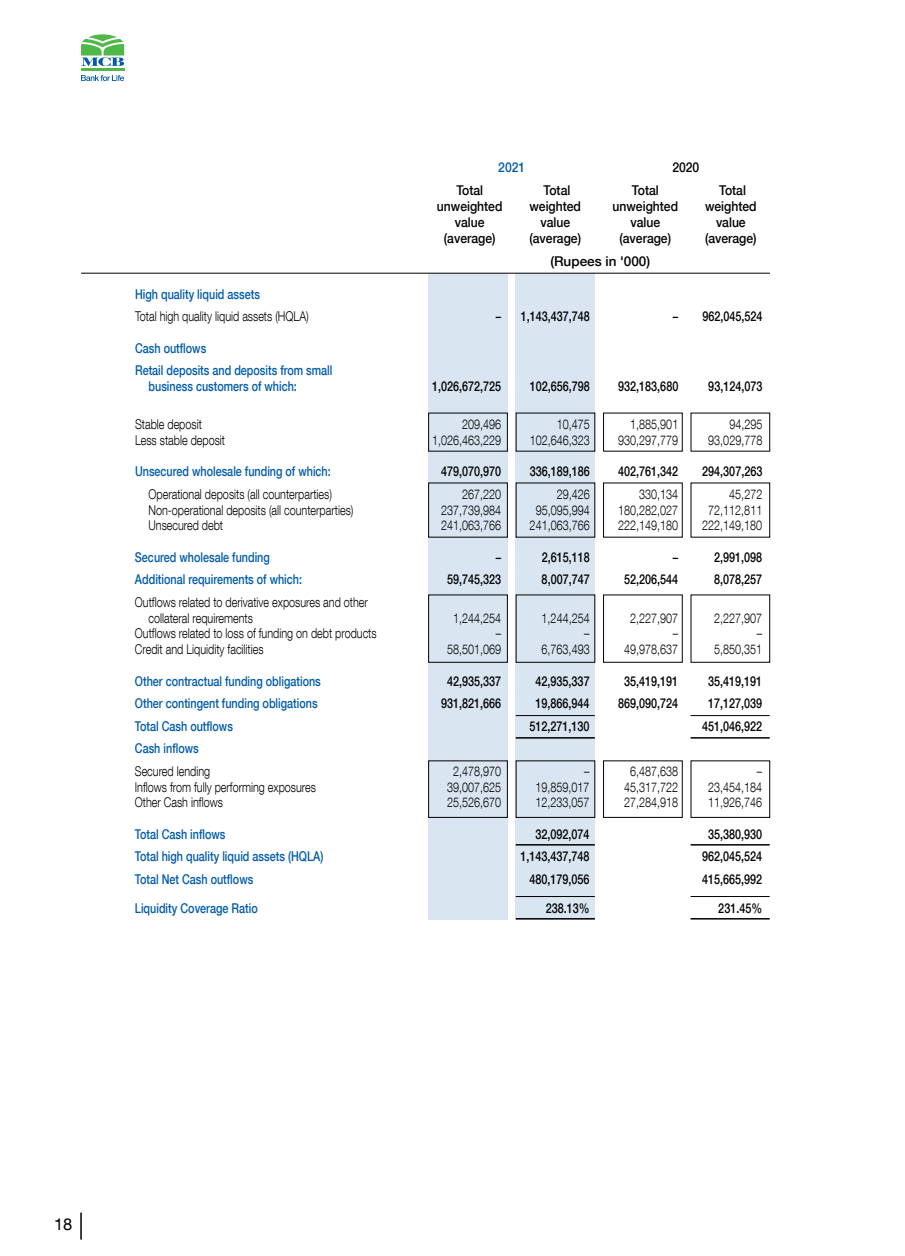
<style>
.page{position:relative;width:905px;height:1256px;background:#fff}
.page>*{position:absolute;margin:0;border:0;box-sizing:border-box;transform-origin:0 0}
.t1{font:16.5px "Helvetica Neue LT Com";color:#000}
.t2{font:300 13.5px/15.8px "Helvetica Neue LT Com";color:#000;scale:.8 1}
.t3{font:500 13.5px/22.5px "Helvetica Neue LT Com";color:#005baa;scale:.8 1}
.t4{font:500 13.5px "Helvetica Neue LT Com";color:#000;scale:.8 1}
.t5{font:500 13.5px "Helvetica Neue LT Com";color:#000;scale:.9 1}
.t6{font:500 13.5px "Helvetica Neue LT Com";color:#000}
.t7{font:500 13.5px "Helvetica Neue LT Com";color:#005baa;scale:.9 1}
</style>
<div class="page">
<hr style="left:81px;top:68px;width:43px;height:2px;background:#50b848">
<svg style="left:81px;top:34px;width:43px;height:32px"></svg>
<svg style="left:81px;top:75px;width:43px;height:6px"></svg>
<hr style="left:80px;top:1212px;width:2px;height:27px;background:#000">
<div style="left:428px;top:273px;width:79px;height:646px;background:#d9e6f2"></div>
<div style="left:516px;top:273px;width:79px;height:646px;background:#d9e6f2"></div>
<hr style="left:690px;top:896px;width:79px;height:1px;background:#000">
<hr style="left:515px;top:896px;width:80px;height:1px;background:#000">
<hr style="left:690px;top:918px;width:79px;height:1px;background:#000">
<hr style="left:515px;top:918px;width:80px;height:1px;background:#000">
<hr style="left:690px;top:715px;width:79px;height:1px;background:#000">
<hr style="left:515px;top:715px;width:80px;height:1px;background:#000">
<hr style="left:690px;top:737px;width:79px;height:1px;background:#000">
<hr style="left:515px;top:737px;width:80px;height:1px;background:#000">
<hr style="left:690px;top:844px;width:79px;height:1px;background:#000">
<hr style="left:515px;top:844px;width:80px;height:1px;background:#000">
<hr style="left:81px;top:273px;width:689px;height:1px;background:#000">
<p class="t7" style="left:498px;top:159px;width:32px">2021</p>
<p class="t5" style="left:672px;top:159px;width:32px">2020</p>
<p class="t5" style="left:456px;top:182px;width:31px">Total</p>
<p class="t5" style="left:543px;top:182px;width:31px">Total</p>
<p class="t5" style="left:632px;top:182px;width:31px">Total</p>
<p class="t5" style="left:719px;top:182px;width:31px">Total</p>
<p class="t5" style="left:437px;top:198px;width:74px">unweighted</p>
<p class="t5" style="left:529px;top:198px;width:59px">weighted</p>
<p class="t5" style="left:612px;top:198px;width:74px">unweighted</p>
<p class="t5" style="left:705px;top:198px;width:59px">weighted</p>
<p class="t5" style="left:455px;top:214px;width:35px">value</p>
<p class="t5" style="left:540px;top:214px;width:35px">value</p>
<p class="t5" style="left:630px;top:214px;width:35px">value</p>
<p class="t5" style="left:716px;top:214px;width:35px">value</p>
<p class="t5" style="left:444px;top:230px;width:59px">(average)</p>
<p class="t5" style="left:529px;top:230px;width:59px">(average)</p>
<p class="t5" style="left:619px;top:230px;width:59px">(average)</p>
<p class="t5" style="left:705px;top:230px;width:59px">(average)</p>
<p class="t6" style="left:550px;top:253px;width:101px">(Rupees in '000)</p>
<p class="t3" style="left:135px;top:282px;width:158px">High quality liquid assets</p>
<p class="t2" style="left:135px;top:308px;width:219px">Total high quality liquid assets (HQLA)</p>
<p class="t4" style="left:496px;top:308px;width:119px">– 1,143,437,748</p>
<p class="t4" style="left:673px;top:308px;width:113px">– 962,045,524</p>
<p class="t3" style="left:135px;top:336px;width:248px">Cash outflows<br>Retail deposits and deposits from small</p>
<p class="t3" style="left:148px;top:374px;width:187px">business customers of which:</p>
<p class="t4" style="left:432px;top:378px;width:88px">1,026,672,725</p>
<p class="t4" style="left:529px;top:378px;width:77px">102,656,798</p>
<p class="t4" style="left:618px;top:378px;width:77px">932,183,680</p>
<p class="t4" style="left:708px;top:378px;width:69px">93,124,073</p>
<p class="t2" style="left:135px;top:416px;width:85px">Stable deposit</p>
<p class="t2" style="left:462px;top:416px;width:50px">209,496</p>
<p class="t2" style="left:556px;top:416px;width:43px">10,475</p>
<p class="t2" style="left:630px;top:416px;width:62px">1,885,901</p>
<p class="t2" style="left:729px;top:416px;width:43px">94,295</p>
<p class="t2" style="left:135px;top:432px;width:114px">Less stable deposit</p>
<p class="t2" style="left:432px;top:432px;width:88px">1,026,463,229</p>
<p class="t2" style="left:529px;top:432px;width:77px">102,646,323</p>
<p class="t2" style="left:618px;top:432px;width:77px">930,297,779</p>
<p class="t2" style="left:708px;top:432px;width:69px">93,029,778</p>
<p class="t3" style="left:135px;top:460px;width:246px">Unsecured wholesale funding of which:</p>
<p class="t4" style="left:441px;top:463px;width:77px">479,070,970</p>
<p class="t4" style="left:529px;top:463px;width:77px">336,189,186</p>
<p class="t4" style="left:618px;top:463px;width:77px">402,761,342</p>
<p class="t4" style="left:702px;top:463px;width:77px">294,307,263</p>
<p class="t2" style="left:148px;top:486px;width:231px">Operational deposits (all counterparties)</p>
<p class="t2" style="left:462px;top:486px;width:50px">267,220</p>
<p class="t2" style="left:556px;top:486px;width:43px">29,426</p>
<p class="t2" style="left:639px;top:486px;width:50px">330,134</p>
<p class="t2" style="left:729px;top:486px;width:43px">45,272</p>
<p class="t2" style="left:148px;top:501px;width:258px">Non-operational deposits (all counterparties)</p>
<p class="t2" style="left:441px;top:501px;width:77px">237,739,984</p>
<p class="t2" style="left:535px;top:501px;width:69px">95,095,994</p>
<p class="t2" style="left:618px;top:501px;width:77px">180,282,027</p>
<p class="t2" style="left:708px;top:501px;width:69px">72,112,811</p>
<p class="t2" style="left:148px;top:517px;width:95px">Unsecured debt</p>
<p class="t2" style="left:441px;top:517px;width:77px">241,063,766</p>
<p class="t2" style="left:529px;top:517px;width:77px">241,063,766</p>
<p class="t2" style="left:618px;top:517px;width:77px">222,149,180</p>
<p class="t2" style="left:702px;top:517px;width:77px">222,149,180</p>
<p class="t3" style="left:135px;top:546px;width:170px">Secured wholesale funding</p>
<p class="t4" style="left:496px;top:549px;width:8px">–</p>
<p class="t4" style="left:541px;top:549px;width:62px">2,615,118</p>
<p class="t4" style="left:673px;top:549px;width:8px">–</p>
<p class="t4" style="left:714px;top:549px;width:62px">2,991,098</p>
<p class="t3" style="left:135px;top:568px;width:210px">Additional requirements of which:</p>
<p class="t4" style="left:447px;top:571px;width:69px">59,745,323</p>
<p class="t4" style="left:541px;top:571px;width:62px">8,007,747</p>
<p class="t4" style="left:624px;top:571px;width:69px">52,206,544</p>
<p class="t4" style="left:714px;top:571px;width:62px">8,078,257</p>
<p class="t2" style="left:148px;top:594px;width:276px;text-indent:-14px">Outflows related to derivative exposures and other collateral requirements</p>
<p class="t2" style="left:453px;top:610px;width:62px">1,244,254</p>
<p class="t2" style="left:541px;top:610px;width:62px">1,244,254</p>
<p class="t2" style="left:630px;top:610px;width:62px">2,227,907</p>
<p class="t2" style="left:714px;top:610px;width:62px">2,227,907</p>
<p class="t2" style="left:135px;top:625px;width:304px">Outflows related to loss of funding on debt products</p>
<p class="t2" style="left:495px;top:625px;width:8px">–</p>
<p class="t2" style="left:584px;top:625px;width:8px">–</p>
<p class="t2" style="left:672px;top:625px;width:8px">–</p>
<p class="t2" style="left:756px;top:625px;width:8px">–</p>
<p class="t2" style="left:135px;top:641px;width:162px">Credit and Liquidity facilities</p>
<p class="t2" style="left:447px;top:641px;width:69px">58,501,069</p>
<p class="t2" style="left:541px;top:641px;width:62px">6,763,493</p>
<p class="t2" style="left:624px;top:641px;width:69px">49,978,637</p>
<p class="t2" style="left:714px;top:641px;width:62px">5,850,351</p>
<p class="t3" style="left:135px;top:669px;width:234px">Other contractual funding obligations</p>
<p class="t4" style="left:447px;top:673px;width:69px">42,935,337</p>
<p class="t4" style="left:535px;top:673px;width:69px">42,935,337</p>
<p class="t4" style="left:624px;top:673px;width:69px">35,419,191</p>
<p class="t4" style="left:708px;top:673px;width:69px">35,419,191</p>
<p class="t3" style="left:135px;top:692px;width:230px">Other contingent funding obligations</p>
<p class="t4" style="left:441px;top:695px;width:77px">931,821,666</p>
<p class="t4" style="left:535px;top:695px;width:69px">19,866,944</p>
<p class="t4" style="left:618px;top:695px;width:77px">869,090,724</p>
<p class="t4" style="left:708px;top:695px;width:69px">17,127,039</p>
<p class="t3" style="left:135px;top:714px;width:124px">Total Cash outflows</p>
<p class="t4" style="left:529px;top:718px;width:77px">512,271,130</p>
<p class="t4" style="left:702px;top:718px;width:77px">451,046,922</p>
<p class="t3" style="left:135px;top:737px;width:81px">Cash inflows</p>
<p class="t2" style="left:135px;top:763px;width:96px">Secured lending</p>
<p class="t2" style="left:453px;top:763px;width:62px">2,478,970</p>
<p class="t2" style="left:584px;top:763px;width:8px">–</p>
<p class="t2" style="left:630px;top:763px;width:62px">6,487,638</p>
<p class="t2" style="left:756px;top:763px;width:8px">–</p>
<p class="t2" style="left:135px;top:778px;width:228px">Inflows from fully performing exposures</p>
<p class="t2" style="left:447px;top:778px;width:69px">39,007,625</p>
<p class="t2" style="left:535px;top:778px;width:69px">19,859,017</p>
<p class="t2" style="left:624px;top:778px;width:69px">45,317,722</p>
<p class="t2" style="left:708px;top:778px;width:69px">23,454,184</p>
<p class="t2" style="left:135px;top:794px;width:112px">Other Cash inflows</p>
<p class="t2" style="left:447px;top:794px;width:69px">25,526,670</p>
<p class="t2" style="left:535px;top:794px;width:69px">12,233,057</p>
<p class="t2" style="left:624px;top:794px;width:69px">27,284,918</p>
<p class="t2" style="left:708px;top:794px;width:69px">11,926,746</p>
<p class="t3" style="left:135px;top:822px;width:115px">Total Cash inflows</p>
<p class="t4" style="left:535px;top:826px;width:69px">32,092,074</p>
<p class="t4" style="left:708px;top:826px;width:69px">35,380,930</p>
<p class="t3" style="left:135px;top:845px;width:237px">Total high quality liquid assets (HQLA)</p>
<p class="t4" style="left:520px;top:848px;width:88px">1,143,437,748</p>
<p class="t4" style="left:702px;top:848px;width:77px">962,045,524</p>
<p class="t3" style="left:135px;top:867px;width:150px">Total Net Cash outflows</p>
<p class="t4" style="left:529px;top:871px;width:77px">480,179,056</p>
<p class="t4" style="left:702px;top:871px;width:77px">415,665,992</p>
<p class="t3" style="left:135px;top:897px;width:155px">Liquidity Coverage Ratio</p>
<p class="t4" style="left:545px;top:900px;width:56px">238.13%</p>
<p class="t4" style="left:718px;top:900px;width:56px">231.45%</p>
<p class="t1" style="left:54px;top:1213px;width:20px">18</p>
</div>
